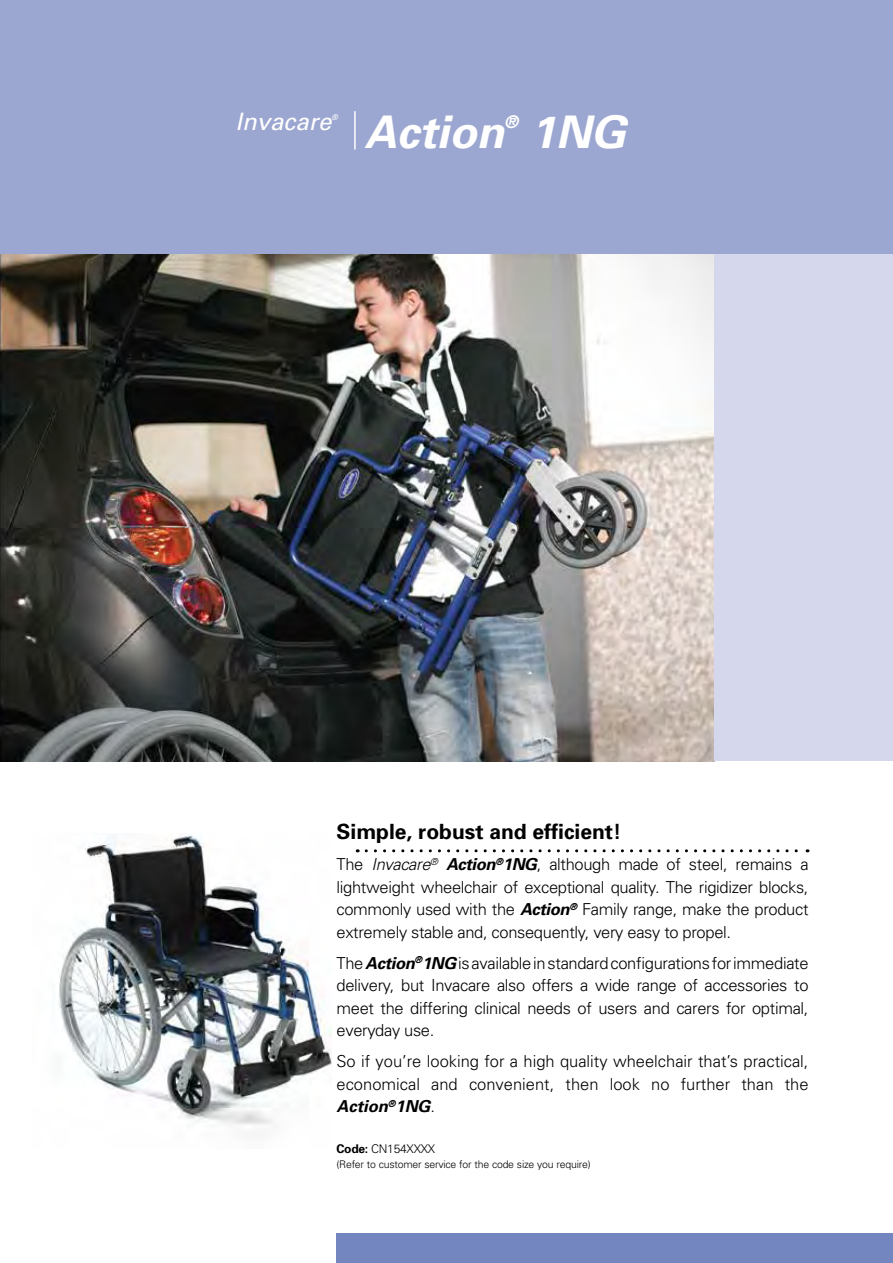
<style>
.page{position:relative;width:893px;height:1263px;background:#fff}
.page>*{position:absolute;margin:0;border:0;box-sizing:border-box;transform-origin:0 0}
.t1{font:italic 700 45px "Univers";color:#fff}
.t2{font:italic 24px "Univers";color:#fff}
.t3{font:700 21px "Univers";color:#000}
.t4{font:italic 700 17.55px "Univers";color:#fff}
.t5{font:300 16.5px/22.5px "Univers";letter-spacing:-.02em;color:#000;text-align:justify}
.t6{font:300 12px "Univers";letter-spacing:-.02em;color:#000}
.t7{font:300 10.5px "Univers";letter-spacing:-.02em;color:#000}
.t8{font:italic 7.8px "Univers";color:#fff}
.s1{font-style:italic}
.s2{font-weight:700;font-style:italic}
.s3{font-weight:700}
</style>
<div class="page">
<div style="left:337px;top:1233px;width:556px;height:30px;background:#7486bf"></div>
<img style="left:0;top:254px;width:714px;height:507px">
<div style="left:714px;top:246px;width:179px;height:515px;background:#d5d8ec"></div>
<div style="left:0;top:0;width:893px;height:254px;background:#9ca7d1"></div>
<svg style="left:366px;top:849px;width:442px;height:3px"></svg>
<hr style="left:354px;top:111px;width:2px;height:38px;background:#fff">
<img style="left:58px;top:835px;width:274px;height:290px">
<h2 class="t2" style="left:236px;top:107px;width:98px">Invacare</h2>
<p class="t8" style="left:332px;top:112px;width:8px">®</p>
<h1 class="t1" style="left:364px;top:103px;width:141px">Action</h1>
<p class="t4" style="left:504px;top:110px;width:15px">®</p>
<h1 class="t1" style="left:531px;top:103px;width:97px">1NG</h1>
<p class="t3" style="left:337px;top:818px;width:286px">Simple, robust and efficient!</p>
<p class="t5" style="left:337px;top:853px;width:474px">The <span class="s1">Invacare</span><sup>®</sup> <span class="s2">Action</span><sup>®</sup><span class="s2">1NG</span>, although made of steel, remains a lightweight wheelchair of exceptional quality. The rigidizer blocks, commonly used with the <span class="s2">Action</span><sup>®</sup> Family range, make the product extremely stable and, consequently, very easy to propel.</p>
<p class="t5" style="left:337px;top:951px;width:474px">The <span class="s2">Action</span><sup>®</sup><span class="s2">1NG</span> is available in standard configurations for immediate delivery, but Invacare also offers a wide range of accessories to meet the differing clinical needs of users and carers for optimal, everyday use.</p>
<p class="t5" style="left:337px;top:1050px;width:474px">So if you’re looking for a high quality wheelchair that’s practical, economical and convenient, then look no further than the <span class="s2">Action</span><sup>®</sup><span class="s2">1NG</span>.</p>
<p class="t6" style="left:337px;top:1141px;width:100px"><span class="s3">Code:</span> CN154XXXX</p>
<p class="t7" style="left:337px;top:1157px;width:256px">(Refer to customer service for the code size you require)</p>
</div>
